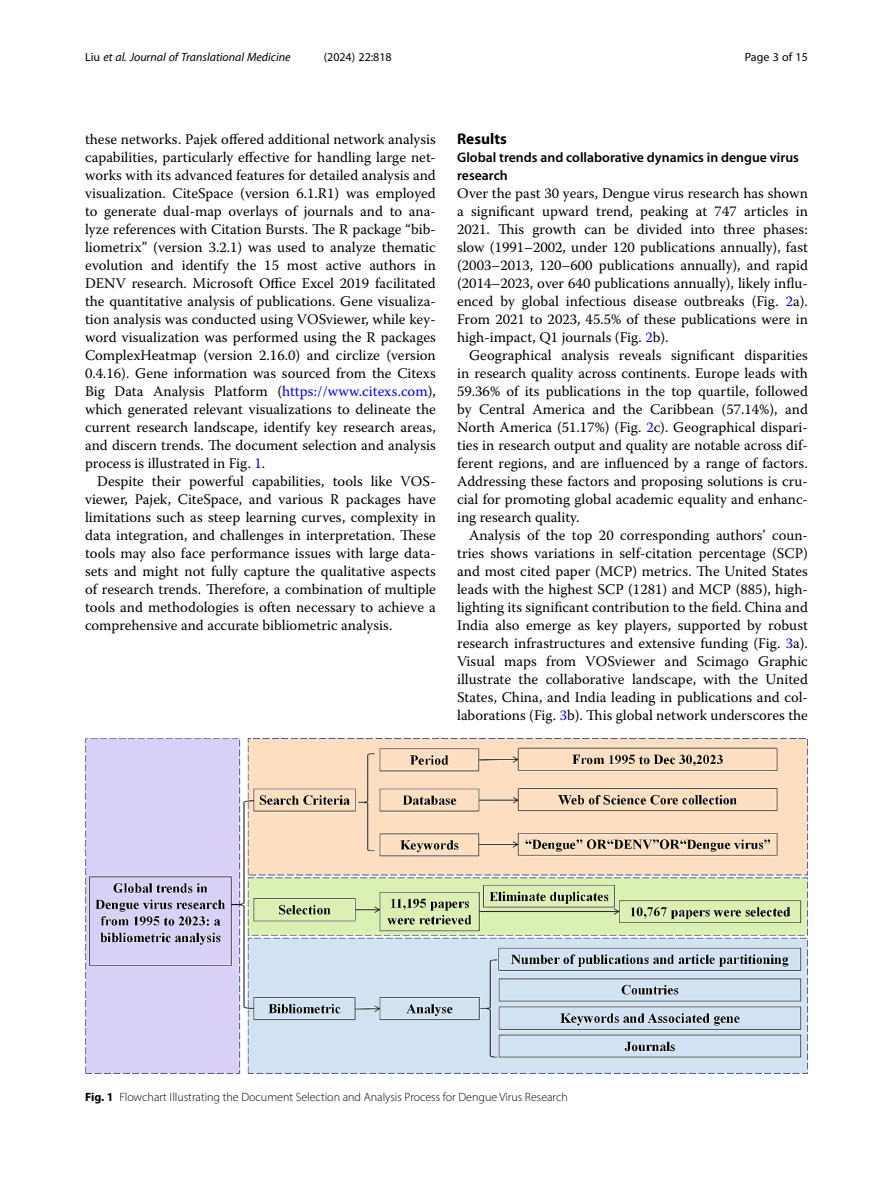
<style>
.page{position:relative;width:893px;height:1191px;background:#fff}
.page>*{position:absolute;margin:0;border:0;box-sizing:border-box;transform-origin:0 0}
.Head_1{font:700 15.45px "Myriad Pro";color:#000}
.Body_Text_Indent{font:14.7px/18px "Warnock Pro";color:#000;text-align:justify}
.Body_Text{font:14.7px/18px "Warnock Pro";color:#000;text-align:justify}
.Head_2_After_1{font:600 13.8px/18px "Myriad Pro";color:#000}
.Figure_Caption{font:300 12px "Myriad Pro";color:#000}
.t1{font:italic 12px "Myriad Pro";color:#000}
.t2{font:12px "Myriad Pro";color:#000}
.s1{font-style:normal}
.s2{color:#00f}
.s3{font-weight:700}
</style>
<div class="page">
<img style="left:85px;top:738px;width:723px;height:336px">
<p class="t1" style="left:85px;top:50px;width:207px"><span class="s1">Liu</span> et al. Journal of Translational Medicine</p>
<p class="t2" style="left:324px;top:50px;width:70px">(2024) 22:818</p>
<p class="t2" style="left:745px;top:50px;width:65px">Page 3 of 15</p>
<p class="Body_Text" style="left:85px;top:130px;width:352px">these networks. Pajek offered additional network analysis capabilities, particularly effective for handling large net&shy;works with its advanced features for detailed analysis and visualization. CiteSpace (version 6.1.R1) was employed to generate dual-map overlays of journals and to ana&shy;lyze references with Citation Bursts. The R package “bib&shy;liometrix” (version 3.2.1) was used to analyze thematic evolution and identify the 15 most active authors in DENV research. Microsoft Office Excel 2019 facilitated the quantitative analysis of publications. Gene visualiza&shy;tion analysis was conducted using VOSviewer, while key&shy;word visualization was performed using the R packages ComplexHeatmap (version 2.16.0) and circlize (version 0.4.16). Gene information was sourced from the Citexs Big Data Analysis Platform (<span class="s2">https://www.citexs.com</span>), which generated relevant visualizations to delineate the current research landscape, identify key research areas, and discern trends. The document selection and analysis process is illustrated in Fig. <span class="s2">1</span>.</p>
<p class="Body_Text_Indent" style="left:85px;top:472px;width:352px;text-indent:12px">Despite their powerful capabilities, tools like VOS&shy;viewer, Pajek, CiteSpace, and various R packages have limitations such as steep learning curves, complexity in data integration, and challenges in interpretation. These tools may also face performance issues with large data&shy;sets and might not fully capture the qualitative aspects of research trends. Therefore, a combination of multiple tools and methodologies is often necessary to achieve a comprehensive and accurate bibliometric analysis.</p>
<p class="Head_1" style="left:457px;top:129px;width:51px">Results</p>
<p class="Head_2_After_1" style="left:457px;top:148px;width:343px">Global trends and collaborative dynamics in dengue virus research</p>
<p class="Body_Text" style="left:457px;top:184px;width:352px">Over the past 30 years, Dengue virus research has shown a significant upward trend, peaking at 747 articles in 2021. This growth can be divided into three phases: slow (1991–2002, under 120 publications annually), fast (2003–2013, 120–600 publications annually), and rapid (2014–2023, over 640 publications annually), likely influ&shy;enced by global infectious disease outbreaks (Fig. <span class="s2">2</span>a).<br>From 2021 to 2023, 45.5% of these publications were in high-impact, Q1 journals (Fig. <span class="s2">2</span>b).</p>
<p class="Body_Text_Indent" style="left:457px;top:346px;width:352px;text-indent:12px">Geographical analysis reveals significant disparities in research quality across continents. Europe leads with 59.36% of its publications in the top quartile, followed by Central America and the Caribbean (57.14%), and North America (51.17%) (Fig. <span class="s2">2</span>c). Geographical dispari&shy;ties in research output and quality are notable across dif&shy;ferent regions, and are influenced by a range of factors.<br>Addressing these factors and proposing solutions is cru&shy;cial for promoting global academic equality and enhanc&shy;ing research quality.</p>
<p class="Body_Text_Indent" style="left:457px;top:526px;width:352px;text-indent:12px">Analysis of the top 20 corresponding authors’ coun&shy;tries shows variations in self-citation percentage (SCP) and most cited paper (MCP) metrics. The United States leads with the highest SCP (1281) and MCP (885), high&shy;lighting its significant contribution to the field. China and India also emerge as key players, supported by robust research infrastructures and extensive funding (Fig. <span class="s2">3</span>a).<br>Visual maps from VOSviewer and Scimago Graphic illustrate the collaborative landscape, with the United States, China, and India leading in publications and col&shy;laborations (Fig. <span class="s2">3</span>b). This global network underscores the</p>
<p class="Figure_Caption" style="left:85px;top:1089px;width:484px"><span class="s3">Fig. 1</span> Flowchart Illustrating the Document Selection and Analysis Process for Dengue Virus Research</p>
</div>
